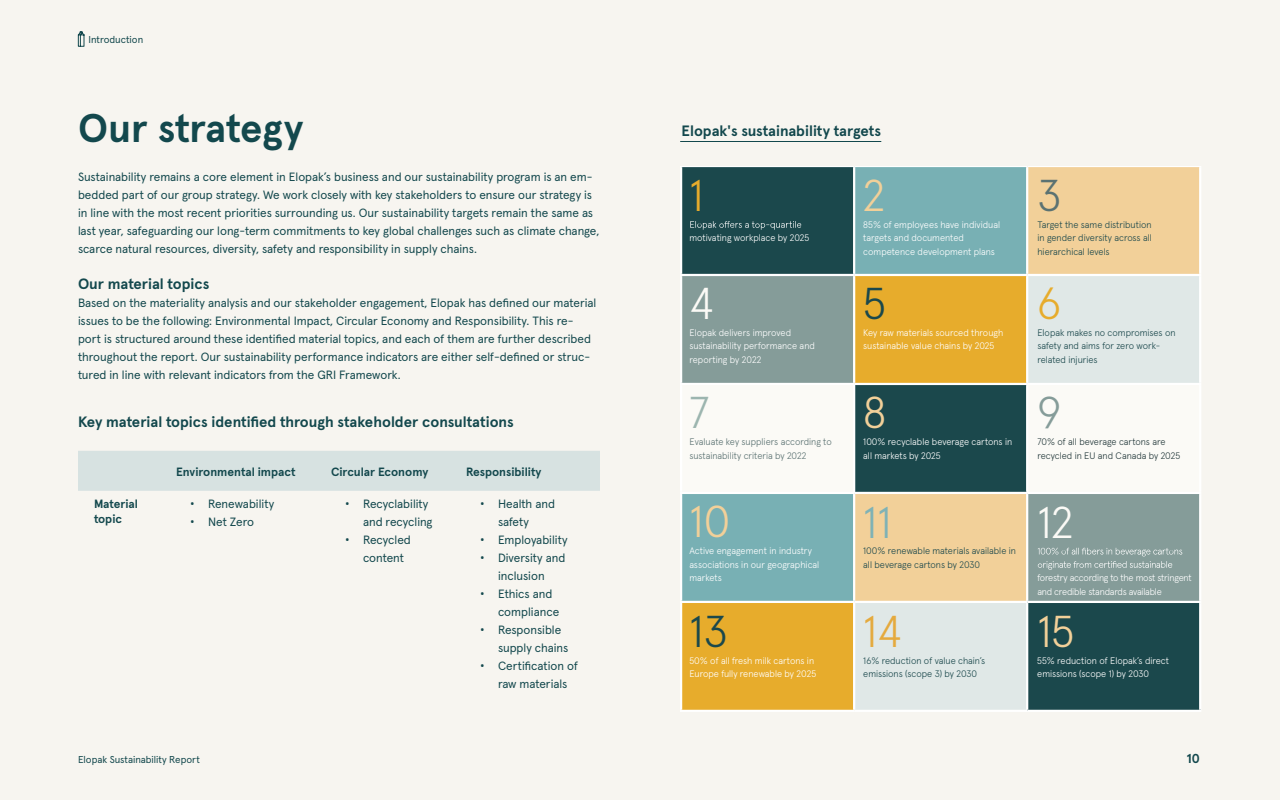
<style>
.page{position:relative;width:1280px;height:800px;background:#f7f5f0}
.page>*{position:absolute;margin:0;border:0;box-sizing:border-box;transform-origin:0 0}
.t1{font:300 44.6px "Apercu Pro";color:#f2d099}
.t2{font:300 44.6px "Apercu Pro";color:#fbfaf6}
.t3{font:300 44.6px "Apercu Pro";color:#1b484c}
.t4{font:300 44.6px "Apercu Pro";color:#e7ac2c}
.t5{font:300 44.6px "Apercu Pro";color:#7fb2b6}
.t6{font:300 44.6px "Apercu Pro";color:#e5aa3e}
.t7{font:300 44.6px "Apercu Pro";color:#9cb5af}
.t8{font:300 44.6px "Apercu Pro";color:#5b7272}
.t9{font:300 44.6px "Apercu Pro";color:#859c99}
.t10{font:700 40px "Apercu Pro";color:#13484d}
.t11{font:700 15px "Apercu Pro";color:#13484d}
.t12{font:700 13px "Apercu Pro";color:#13484d}
.t13{font:12px/18px "Apercu Pro";color:#13484d}
.t14{font:700 12px/14.4px "Apercu Pro";color:#13484d}
.t15{font:10px "Apercu Pro";color:#13484d}
.t16{font:300 9.5px/13.4px "Apercu Pro";color:#fff}
.t17{font:300 9.5px/13.4px "Apercu Pro";color:#1b484c}
.t18{font:300 9.5px/13.4px "Apercu Pro";letter-spacing:-.02em;color:#fff}
.t19{font:300 9.5px/13.4px "Apercu Pro";color:#5b7272}
.t20{font:300 9.5px/13.4px "Apercu Pro";color:#253a3c}
.s1{font-family:"Open Sans"}
</style>
<div class="page">
<div style="left:682px;top:167px;width:171px;height:107px;background:#1b484c"></div>
<svg style="left:855px;top:167px;width:344px;height:107px;background:#b6c1a8"></svg>
<div style="left:1028px;top:494px;width:171px;height:107px;background:#859c99"></div>
<svg style="left:682px;top:276px;width:344px;height:434px;background:#b6aa76"></svg>
<div style="left:1027px;top:275px;width:173px;height:109px;background:#e0e8e7"></div>
<div style="left:1027px;top:602px;width:173px;height:109px;background:#1b484c"></div>
<div style="left:681px;top:384px;width:173px;height:109px;background:#fbfaf6"></div>
<div style="left:681px;top:493px;width:173px;height:109px;background:#78b0b4"></div>
<hr style="left:680px;top:166px;width:174px;height:1px;background:#fff">
<hr style="left:680px;top:167px;width:2px;height:107px;background:#fff">
<hr style="left:854px;top:166px;width:173px;height:1px;background:#fff">
<hr style="left:853px;top:167px;width:2px;height:107px;background:#fff">
<hr style="left:1027px;top:166px;width:174px;height:1px;background:#fff">
<hr style="left:1026px;top:167px;width:2px;height:107px;background:#fff">
<hr style="left:1199px;top:167px;width:2px;height:107px;background:#fff">
<hr style="left:680px;top:274px;width:174px;height:2px;background:#fff">
<hr style="left:680px;top:276px;width:2px;height:107px;background:#fff">
<hr style="left:854px;top:274px;width:173px;height:2px;background:#fff">
<hr style="left:853px;top:276px;width:2px;height:107px;background:#fff">
<hr style="left:1027px;top:274px;width:174px;height:2px;background:#fff">
<hr style="left:1026px;top:276px;width:2px;height:107px;background:#fff">
<hr style="left:1199px;top:276px;width:2px;height:107px;background:#fff">
<hr style="left:680px;top:383px;width:174px;height:2px;background:#fff">
<hr style="left:680px;top:385px;width:2px;height:107px;background:#fff">
<hr style="left:854px;top:383px;width:173px;height:2px;background:#fff">
<hr style="left:853px;top:385px;width:2px;height:107px;background:#fff">
<hr style="left:1027px;top:383px;width:174px;height:2px;background:#fff">
<hr style="left:1026px;top:385px;width:2px;height:107px;background:#fff">
<hr style="left:1199px;top:385px;width:2px;height:107px;background:#fff">
<hr style="left:680px;top:492px;width:174px;height:2px;background:#fff">
<hr style="left:680px;top:494px;width:2px;height:107px;background:#fff">
<hr style="left:854px;top:492px;width:173px;height:2px;background:#fff">
<hr style="left:853px;top:494px;width:2px;height:107px;background:#fff">
<hr style="left:1027px;top:492px;width:174px;height:2px;background:#fff">
<hr style="left:1026px;top:494px;width:2px;height:107px;background:#fff">
<hr style="left:1199px;top:494px;width:2px;height:107px;background:#fff">
<hr style="left:680px;top:601px;width:174px;height:2px;background:#fff">
<hr style="left:680px;top:603px;width:2px;height:107px;background:#fff">
<hr style="left:854px;top:601px;width:173px;height:2px;background:#fff">
<hr style="left:853px;top:603px;width:2px;height:107px;background:#fff">
<hr style="left:1027px;top:601px;width:174px;height:2px;background:#fff">
<hr style="left:1026px;top:603px;width:2px;height:107px;background:#fff">
<hr style="left:1199px;top:603px;width:2px;height:107px;background:#fff">
<hr style="left:680px;top:710px;width:174px;height:2px;background:#fff">
<hr style="left:854px;top:710px;width:173px;height:2px;background:#fff">
<hr style="left:1027px;top:710px;width:174px;height:2px;background:#fff">
<svg style="left:690px;top:221px;width:111px;height:9px"></svg>
<svg style="left:1038px;top:548px;width:144px;height:22px;background:#95a9a6"></svg>
<hr style="left:680px;top:141px;width:201px;height:1px;background:#13484d">
<div style="left:78px;top:451px;width:522px;height:40px;background:#d7e2e1"></div>
<svg style="left:78px;top:31px;width:7px;height:16px"></svg>
<p class="t15" style="left:89px;top:32px;width:56px">Introduction</p>
<h2 class="t10" style="left:78px;top:97px;width:227px">Our strategy</h2>
<p class="t13" style="left:78px;top:167px;width:523px">Sustainability remains a core element in Elopak’s business and our sustainability program is an em&shy;bedded part of our group strategy. We work closely with key stakeholders to ensure our strategy is in line with the most recent priorities surrounding us. Our sustainability targets remain the same as last year, safeguarding our long-term commitments to key global challenges such as climate change, scarce natural resources, diversity, safety and responsibility in supply chains.</p>
<p class="t11" style="left:78px;top:272px;width:133px">Our material topics</p>
<p class="t13" style="left:78px;top:293px;width:520px">Based on the materiality analysis and our stakeholder engagement, Elopak has defined our material issues to be the following: Environmental Impact, Circular Economy and Responsibility. This re&shy;port is structured around these identified material topics, and each of them are further described throughout the report. Our sustainability performance indicators are either self-defined or struc&shy;tured in line with relevant indicators from the GRI Framework.</p>
<p class="t11" style="left:78px;top:410px;width:437px">Key material topics identified through stakeholder consultations</p>
<p class="t14" style="left:176px;top:463px;width:121px">Environmental impact</p>
<p class="t14" style="left:331px;top:463px;width:99px">Circular Economy</p>
<p class="t14" style="left:466px;top:463px;width:77px">Responsibility</p>
<p class="t14" style="left:94px;top:496px;width:46px">Material topic</p>
<p class="t13" style="left:190px;top:494px;width:86px"><span class="s1">•</span> Renewability</p>
<p class="t13" style="left:190px;top:512px;width:66px"><span class="s1">•</span> Net Zero</p>
<p class="t13" style="left:363px;top:494px;width:71px;text-indent:-18px"><span class="s1">•</span> Recyclability and recycling</p>
<p class="t13" style="left:363px;top:530px;width:49px;text-indent:-18px"><span class="s1">•</span> Recycled content</p>
<p class="t13" style="left:498px;top:494px;width:59px;text-indent:-18px"><span class="s1">•</span> Health and safety</p>
<p class="t13" style="left:480px;top:530px;width:89px"><span class="s1">•</span> Employability</p>
<p class="t13" style="left:480px;top:548px;width:87px;text-align:center"><span class="s1">•</span> Diversity and inclusion</p>
<p class="t13" style="left:498px;top:584px;width:63px;text-indent:-18px"><span class="s1">•</span> Ethics and compliance</p>
<p class="t13" style="left:498px;top:620px;width:72px;text-indent:-18px"><span class="s1">•</span> Responsible supply chains</p>
<p class="t13" style="left:498px;top:656px;width:81px;text-indent:-18px"><span class="s1">•</span> Certification of raw materials</p>
<p class="t11" style="left:682px;top:119px;width:201px">Elopak's sustainability targets</p>
<h1 class="t4" style="left:689px;top:161px;width:16px">1</h1>
<h1 class="t1" style="left:863px;top:161px;width:23px">2</h1>
<h1 class="t8" style="left:1037px;top:161px;width:25px">3</h1>
<p class="t16" style="left:689px;top:230px;width:121px">motivating workplace by 2025</p>
<p class="t16" style="left:863px;top:217px;width:138px">85% of employees have individual targets and documented competence development plans</p>
<p class="t17" style="left:1037px;top:217px;width:116px;text-align:justify">Target the same distribution in gender diversity across all hierarchical levels</p>
<h1 class="t2" style="left:689px;top:269px;width:26px">4</h1>
<h1 class="t3" style="left:863px;top:269px;width:24px">5</h1>
<h1 class="t4" style="left:1037px;top:269px;width:25px">6</h1>
<p class="t16" style="left:689px;top:325px;width:127px">Elopak delivers improved sustainability performance and reporting by 2022</p>
<p class="t16" style="left:863px;top:325px;width:142px">Key raw materials sourced through sustainable value chains by 2025</p>
<p class="t17" style="left:1037px;top:325px;width:140px">Elopak makes no compromises on safety and aims for zero work&shy;related injuries</p>
<h1 class="t7" style="left:689px;top:379px;width:22px">7</h1>
<h1 class="t1" style="left:863px;top:379px;width:25px">8</h1>
<h1 class="t9" style="left:1037px;top:379px;width:25px">9</h1>
<p class="t19" style="left:689px;top:434px;width:144px">Evaluate key suppliers according to sustainability criteria by 2022</p>
<p class="t16" style="left:863px;top:434px;width:150px">100% recyclable beverage cartons in all markets by 2025</p>
<p class="t20" style="left:1037px;top:434px;width:145px">70% of all beverage cartons are recycled in EU and Canada by 2025</p>
<h1 class="t1" style="left:689px;top:488px;width:42px">10</h1>
<h1 class="t5" style="left:863px;top:488px;width:30px">11</h1>
<h1 class="t2" style="left:1037px;top:488px;width:38px">12</h1>
<p class="t16" style="left:690px;top:544px;width:131px">Active engagement in industry associations in our geographical markets</p>
<p class="t17" style="left:863px;top:544px;width:154px">100% renewable materials available in all beverage cartons by 2030</p>
<p class="t18" style="left:1037px;top:570px;width:156px">forestry according to the most stringent and credible standards available</p>
<h1 class="t3" style="left:689px;top:597px;width:39px">13</h1>
<h1 class="t6" style="left:863px;top:597px;width:40px">14</h1>
<h1 class="t1" style="left:1037px;top:597px;width:38px">15</h1>
<p class="t16" style="left:690px;top:653px;width:128px">50% of all fresh milk cartons in<br>Europe fully renewable by 2025</p>
<p class="t17" style="left:863px;top:653px;width:123px">16% reduction of value chain’s emissions (scope 3) by 2030</p>
<p class="t16" style="left:1037px;top:653px;width:133px">55% reduction of Elopak’s direct emissions (scope 1) by 2030</p>
<p class="t15" style="left:78px;top:751px;width:123px">Elopak Sustainability Report</p>
<p class="t12" style="left:1187px;top:748px;width:15px">10</p>
</div>
